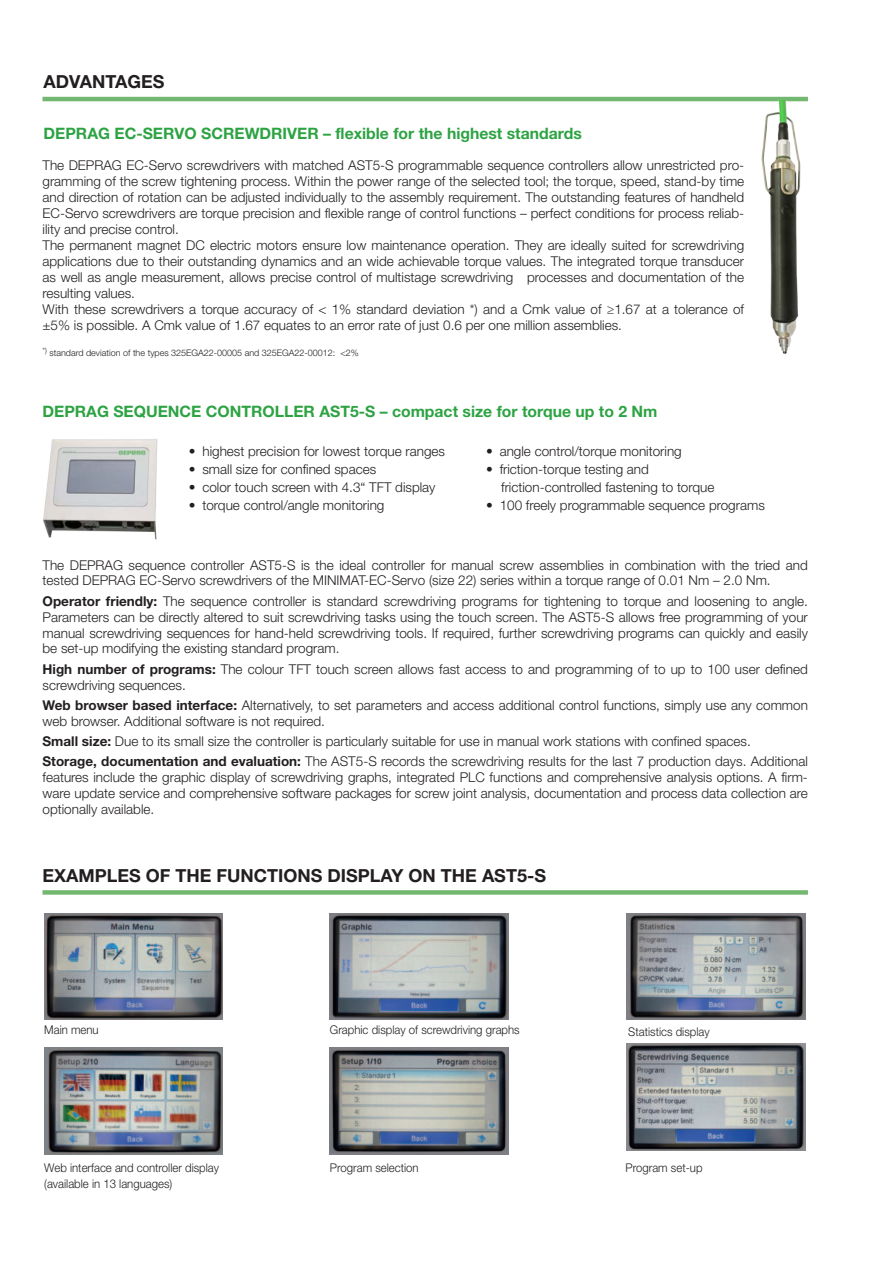
<style>
.page{position:relative;width:893px;height:1263px;background:#fff}
.page>*{position:absolute;margin:0;border:0;box-sizing:border-box;transform-origin:0 0}
.t1{font:700 18px "Helvetica Neue LT Std";color:#231f20}
.t2{font:700 15.75px "Helvetica Neue LT Std";color:#2da343}
.t3{font:300 13.5px/15.9px "Helvetica Neue LT Std";color:#231f20}
.t4{font:300 12px/15.9px "Helvetica Neue LT Std";color:#231f20;scale:.95 1}
.t5{font:300 9px "Helvetica Neue LT Std";color:#231f20}
.s1{font-weight:700}
</style>
<div class="page">
<hr style="left:43px;top:97px;width:765px;height:4px;background:#73b870">
<img style="left:43px;top:439px;width:115px;height:101px">
<img style="left:754px;top:101px;width:54px;height:253px">
<div style="left:43px;top:890px;width:765px;height:5px;background:#73b870"></div>
<img style="left:44px;top:913px;width:179px;height:106px">
<img style="left:330px;top:913px;width:178px;height:106px">
<img style="left:627px;top:913px;width:178px;height:106px">
<img style="left:330px;top:1048px;width:178px;height:106px">
<img style="left:627px;top:1044px;width:178px;height:106px">
<img style="left:44px;top:1048px;width:179px;height:106px">
<h1 class="t1" style="left:44px;top:70px;width:120px">advantages</h1>
<p class="t2" style="left:44px;top:123px;width:170px">DEPRAG ec-servo scr</p>
<p class="t2" style="left:234px;top:123px;width:349px">ewdriver – flexible for the highest standards</p>
<p class="t3" style="left:43px;top:157px;width:703px">The DEPRAG EC-Servo screwdrivers with matched AST5-S programmable sequence controllers allow unrestricted pro&shy;gramming of the screw tightening process. Within the power range of the selected tool; the torque, speed, stand-by time and direction of rotation can be adjusted individually to the assembly requirement. The outstanding features of handheld EC-Servo screwdrivers are torque precision and flexible range of control functions – perfect conditions for process reliab&shy;ility and precise control.<br>The permanent magnet DC electric motors ensure low maintenance operation. They are ideally suited for screwdriving applications due to their outstanding dynamics and an wide achievable torque values. The integrated torque transducer as well as angle measurement, allows precise control of multistage screwdriving processes and documentation of the resulting values.<br>With these screwdrivers a torque accuracy of &lt; 1% standard deviation *) and a Cmk value of ≥1.67 at a tolerance of ±5% is possible. A Cmk value of 1.67 equates to an error rate of just 0.6 per one million assemblies.</p>
<p class="t5" style="left:43px;top:347px;width:318px"><sup>*)</sup> standard deviation of the types 325EGA22-00005 and 325EGA22-00012: &lt;2%</p>
<p class="t2" style="left:43px;top:401px;width:199px">DEPRAG sequence contr</p>
<p class="t2" style="left:262px;top:401px;width:396px">oller AST5-S – compact size for torque up to 2 Nm</p>
<p class="t3" style="left:189px;top:443px;width:258px">• highest precision for lowest torque ranges</p>
<p class="t3" style="left:189px;top:461px;width:189px">• small size for confined spaces</p>
<p class="t3" style="left:189px;top:479px;width:248px">• color touch screen with 4.3“ TFT display</p>
<p class="t3" style="left:189px;top:497px;width:197px">• torque control/angle monitoring</p>
<p class="t3" style="left:486px;top:443px;width:197px">• angle control/torque monitoring</p>
<p class="t3" style="left:501px;top:460px;width:215px;line-height:18.1px;text-indent:-15px">• friction-torque testing and friction-controlled fastening to torque</p>
<p class="t3" style="left:486px;top:497px;width:280px">• 100 freely programmable sequence programs</p>
<p class="t3" style="left:43px;top:556px;width:767px">The DEPRAG sequence controller AST5-S is the ideal controller for manual screw assemblies in combination with the tried and tested DEPRAG EC-Servo screwdrivers of the MINIMAT-EC-Servo (size 22) series within a torque range of 0.01 Nm – 2.0 Nm.</p>
<p class="t3" style="left:43px;top:593px;width:767px;text-align:justify"><span class="s1">Operator friendly:</span> The sequence controller is standard screwdriving programs for tightening to torque and loosening to angle.<br>Parameters can be directly altered to suit screwdriving tasks using the touch screen. The AST5-S allows free programming of your manual screwdriving sequences for hand-held screwdriving tools. If required, further screwdriving programs can quickly and easily be set-up modifying the existing standard program.</p>
<p class="t3" style="left:43px;top:661px;width:767px"><span class="s1">High number of programs:</span> The colour TFT touch screen allows fast access to and programming of to up to 100 user defined screwdriving sequences.</p>
<p class="t3" style="left:43px;top:697px;width:767px"><span class="s1">Web browser based interface:</span> Alternatively, to set parameters and access additional control functions, simply use any common web browser. Additional software is not required.</p>
<p class="t3" style="left:43px;top:731px;width:767px;line-height:20.2px"><span class="s1">Small size:</span> Due to its small size the controller is particularly suitable for use in manual work stations with confined spaces.<br><span class="s1">Storage, documentation and evaluation:</span> The AST5-S records the screwdriving results for the last 7 production days. Additional</p>
<p class="t3" style="left:43px;top:769px;width:767px;text-align:justify">features include the graphic display of screwdriving graphs, integrated PLC functions and comprehensive analysis options. A firm&shy;ware update service and comprehensive software packages for screw joint analysis, documentation and process data collection are optionally available.</p>
<h1 class="t1" style="left:43px;top:865px;width:210px">Examples of th e functi</h1>
<h1 class="t1" style="left:284px;top:865px;width:264px">ons display on th e AST5-S</h1>
<p class="t4" style="left:44px;top:1022px;width:59px">Main menu</p>
<p class="t4" style="left:330px;top:1022px;width:201px">Graphic display of screwdriving graphs</p>
<p class="t4" style="left:628px;top:1023px;width:87px">Statistics display</p>
<p class="t4" style="left:44px;top:1159px;width:186px">Web interface and controller display (available in 13 languages)</p>
<p class="t4" style="left:330px;top:1159px;width:95px">Program selection</p>
<p class="t4" style="left:625px;top:1159px;width:83px">Program set-up</p>
</div>
